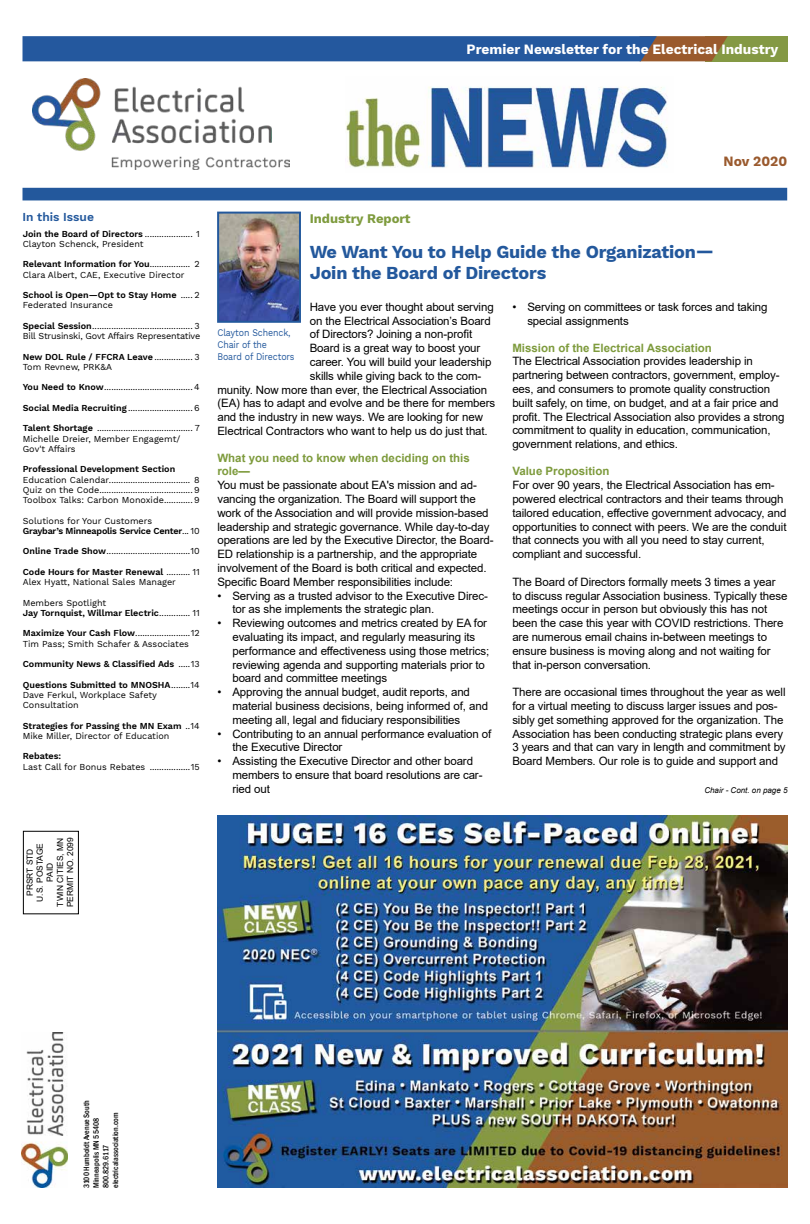
<style>
.page{position:relative;width:810px;height:1224px;background:#fff}
.page>*{position:absolute;margin:0;border:0;box-sizing:border-box;transform-origin:0 0}
.t1{font:700 18px/20.7px "Work Sans";letter-spacing:-.01em;color:#23589c}
.t2{font:700 14px "Work Sans";color:#fff}
.t3{font:700 14px "Work Sans";color:#9a5a2e}
.t4{font:700 13px "Work Sans";color:#7e9b3d}
.t5{font:600 12px "Work Sans";color:#23589c}
.t6{font:11.5px/13.8px "Arial";letter-spacing:-.01em;color:#000}
.t7{font:700 11.5px/13.2px "Arial";color:#7e9b3d}
.t8{font:10px/12px "Work Sans";letter-spacing:-.01em;color:#23589c;scale:.88 1}
.t9{font:9px/10.3px "Work Sans";color:#000}
.t10{font:600 9px/10.3px "Work Sans";color:#000}
.t11{font:9px/10.3px "Work Sans";letter-spacing:-.02em;color:#000}
.t12{font:600 9px/10.3px "Work Sans";letter-spacing:-.02em;color:#000}
.t13{font:8.4px/10.1px "Arial";color:#000;text-align:center}
.t14{font:500 condensed 8px/9.6px "Franklin Gothic";color:#000}
.t15{font:italic 8px "Arial";color:#000}
.s1{font-weight:600}
.s2{font-weight:400}
</style>
<div class="page">
<div style="left:705px;top:36px;width:83px;height:25px;background:#849944"></div>
<svg style="left:22px;top:36px;width:706px;height:25px;background:#325a92"></svg>
<div style="left:22px;top:188px;width:765px;height:12px;background:#23589c"></div>
<div style="left:23px;top:831px;width:56px;height:83px;background:#fff;border:1px solid #000"></div>
<img style="left:220px;top:215px;width:78px;height:105px">
<div style="left:217px;top:212px;width:84px;height:111px;border:2px solid #23589c"></div>
<img style="left:32px;top:79px;width:257px;height:90px">
<img style="left:346px;top:86px;width:322px;height:82px">
<img style="left:22px;top:1033px;width:46px;height:155px">
<img style="left:217px;top:816px;width:571px;height:372px">
<p class="t2" style="left:467px;top:41px;width:313px">Premier Newsletter for the Electrical Industry</p>
<p class="t3" style="left:724px;top:153px;width:65px">Nov 2020</p>
<p class="t5" style="left:22px;top:210px;width:73px">In this Issue</p>
<p class="t9" style="left:23px;top:229px;width:179px"><span class="s1">Join the Board of Directors</span> .................... 1<br>Clayton Schenck, President</p>
<p class="t9" style="left:23px;top:260px;width:179px"><span class="s1">Relevant Information for You</span>................. 2<br>Clara Albert, CAE, Executive Director</p>
<p class="t10" style="left:23px;top:290px;width:179px">School is Open—Opt to Stay Home <span class="s2">..... 2<br>Federated Insurance</span></p>
<p class="t11" style="left:23px;top:321px;width:179px"><span class="s1">Special Session</span>.......................................... 3<br>Bill Strusinski, Govt Affairs Representative</p>
<p class="t9" style="left:23px;top:352px;width:179px"><span class="s1">New DOL Rule / FFCRA Leave</span> ................ 3<br>Tom Revnew, PRK&amp;A</p>
<p class="t9" style="left:23px;top:383px;width:179px"><span class="s1">You Need to Know</span>..................................... 4</p>
<p class="t9" style="left:23px;top:403px;width:179px"><span class="s1">Social Media Recruiting</span> ........................... 6</p>
<p class="t9" style="left:23px;top:424px;width:179px"><span class="s1">Talent Shortage</span> ........................................ 7<br>Michelle Dreier, Member Engagemt/<br>Gov't Affairs</p>
<p class="t10" style="left:23px;top:465px;width:154px">Professional Development Section</p>
<p class="t9" style="left:23px;top:475px;width:179px;text-align:justify">Education Calendar.................................. 8<br>Quiz on the Code....................................... 9<br>Toolbox Talks: Carbon Monoxide............ 9</p>
<p class="t12" style="left:23px;top:516px;width:179px"><span class="s2">Solutions for Your Customers<br></span>Graybar’s Minneapolis Service Center<span class="s2">... 10</span></p>
<p class="t9" style="left:23px;top:547px;width:179px"><span class="s1">Online Trade Show</span>...................................10</p>
<p class="t9" style="left:23px;top:567px;width:179px"><span class="s1">Code Hours for Master Renewal</span> .......... 11<br>Alex Hyatt, National Sales Manager</p>
<p class="t9" style="left:23px;top:598px;width:179px">Members Spotlight<br><span class="s1">Jay Tornquist, Willmar Electric</span>............. 11</p>
<p class="t9" style="left:23px;top:629px;width:179px"><span class="s1">Maximize Your Cash Flow</span>.......................12<br>Tim Pass; Smith Schafer &amp; Associates</p>
<p class="t10" style="left:23px;top:659px;width:179px">Community News &amp; Classified Ads <span class="s2">.....13</span></p>
<p class="t9" style="left:23px;top:680px;width:179px"><span class="s1">Questions Submitted to MNOSHA</span>........14<br>Dave Ferkul, Workplace Safety<br>Consultation</p>
<p class="t9" style="left:23px;top:721px;width:179px"><span class="s1">Strategies for Passing the MN Exam</span> ..14<br>Mike Miller, Director of Education</p>
<p class="t10" style="left:23px;top:752px;width:40px">Rebates:</p>
<p class="t9" style="left:23px;top:762px;width:179px">Last Call for Bonus Rebates .................15</p>
<p class="t13" style="left:25px;top:907px;width:71px;rotate:-90deg">PRSRT STD<br>U.S. POSTAGE<br>PAID<br>TWIN CITIES, MN<br>PERMIT NO. 2099</p>
<p class="t4" style="left:310px;top:211px;width:102px">Industry Report</p>
<h1 class="t1" style="left:310px;top:243px;width:406px">We Want You to Help Guide the Organization—<br>Join the Board of Directors</h1>
<p class="t6" style="left:310px;top:300px;width:186px">Have you ever thought about serving</p>
<p class="t6" style="left:310px;top:314px;width:183px">on the Electrical Association’s Board</p>
<p class="t6" style="left:310px;top:327px;width:164px">of Directors? Joining a non-profit</p>
<p class="t6" style="left:310px;top:341px;width:172px">Board is a great way to boost your</p>
<p class="t6" style="left:310px;top:355px;width:183px">career. You will build your leadership</p>
<p class="t6" style="left:310px;top:369px;width:173px">skills while giving back to the com-</p>
<p class="t6" style="left:217px;top:383px;width:271px">munity. Now more than ever, the Electrical Association</p>
<p class="t6" style="left:217px;top:396px;width:279px">(EA) has to adapt and evolve and be there for members</p>
<p class="t6" style="left:217px;top:410px;width:267px">and the industry in new ways. We are looking for new</p>
<p class="t6" style="left:217px;top:424px;width:272px">Electrical Contractors who want to help us do just that.</p>
<p class="t7" style="left:217px;top:452px;width:254px">What you need to know when deciding on this role—</p>
<p class="t6" style="left:217px;top:478px;width:278px">You must be passionate about EA's mission and ad&shy;vancing the organization. The Board will support the work of the Association and will provide mission-based leadership and strategic governance. While day-to-day operations are led by the Executive Director, the Board-ED relationship is a partnership, and the appropriate involvement of the Board is both critical and expected.<br>Specific Board Member responsibilities include:</p>
<p class="t6" style="left:232px;top:588px;width:257px;text-indent:-15px">• Serving as a trusted advisor to the Executive Direc&shy;tor as she implements the strategic plan.</p>
<p class="t6" style="left:232px;top:616px;width:258px;text-indent:-15px">• Reviewing outcomes and metrics created by EA for evaluating its impact, and regularly measuring its performance and effectiveness using those metrics; reviewing agenda and supporting materials prior to board and committee meetings</p>
<p class="t6" style="left:232px;top:685px;width:257px;text-indent:-15px">• Approving the annual budget, audit reports, and material business decisions, being informed of, and meeting all, legal and fiduciary responsibilities</p>
<p class="t6" style="left:232px;top:726px;width:260px;text-indent:-15px">• Contributing to an annual performance evaluation of the Executive Director</p>
<p class="t6" style="left:232px;top:754px;width:252px;text-indent:-15px">• Assisting the Executive Director and other board members to ensure that board resolutions are car&shy;ried out</p>
<p class="t8" style="left:217px;top:327px;width:89px">Clayton Schenck,<br>Chair of the<br>Board of Directors</p>
<p class="t6" style="left:527px;top:300px;width:242px;text-indent:-15px">• Serving on committees or task forces and taking special assignments</p>
<p class="t7" style="left:512px;top:341px;width:201px">Mission of the Electrical Association</p>
<p class="t6" style="left:512px;top:354px;width:274px">The Electrical Association provides leadership in partnering between contractors, government, employ&shy;ees, and consumers to promote quality construction built safely, on time, on budget, and at a fair price and profit. The Electrical Association also provides a strong commitment to quality in education, communication, government relations, and ethics.</p>
<p class="t7" style="left:512px;top:465px;width:99px">Value Proposition</p>
<p class="t6" style="left:512px;top:478px;width:276px">For over 90 years, the Electrical Association has em&shy;powered electrical contractors and their teams through tailored education, effective government advocacy, and opportunities to connect with peers. We are the conduit that connects you with all you need to stay current, compliant and successful.</p>
<p class="t6" style="left:512px;top:575px;width:277px">The Board of Directors formally meets 3 times a year to discuss regular Association business. Typically these meetings occur in person but obviously this has not been the case this year with COVID restrictions. There are numerous email chains in-between meetings to ensure business is moving along and not waiting for that in-person conversation.</p>
<p class="t6" style="left:512px;top:685px;width:275px">There are occasional times throughout the year as well for a virtual meeting to discuss larger issues and pos&shy;sibly get something approved for the organization. The Association has been conducting strategic plans every 3 years and that can vary in length and commitment by Board Members. Our role is to guide and support and</p>
<p class="t15" style="left:704px;top:785px;width:85px">Chair - Cont. on page 5</p>
<p class="t14" style="left:82px;top:1188px;width:89px;rotate:-90deg">3100 Humboldt Avenue South<br>Minneapolis MN 55408<br>800.829.6117 electricalassociation.com</p>
</div>
